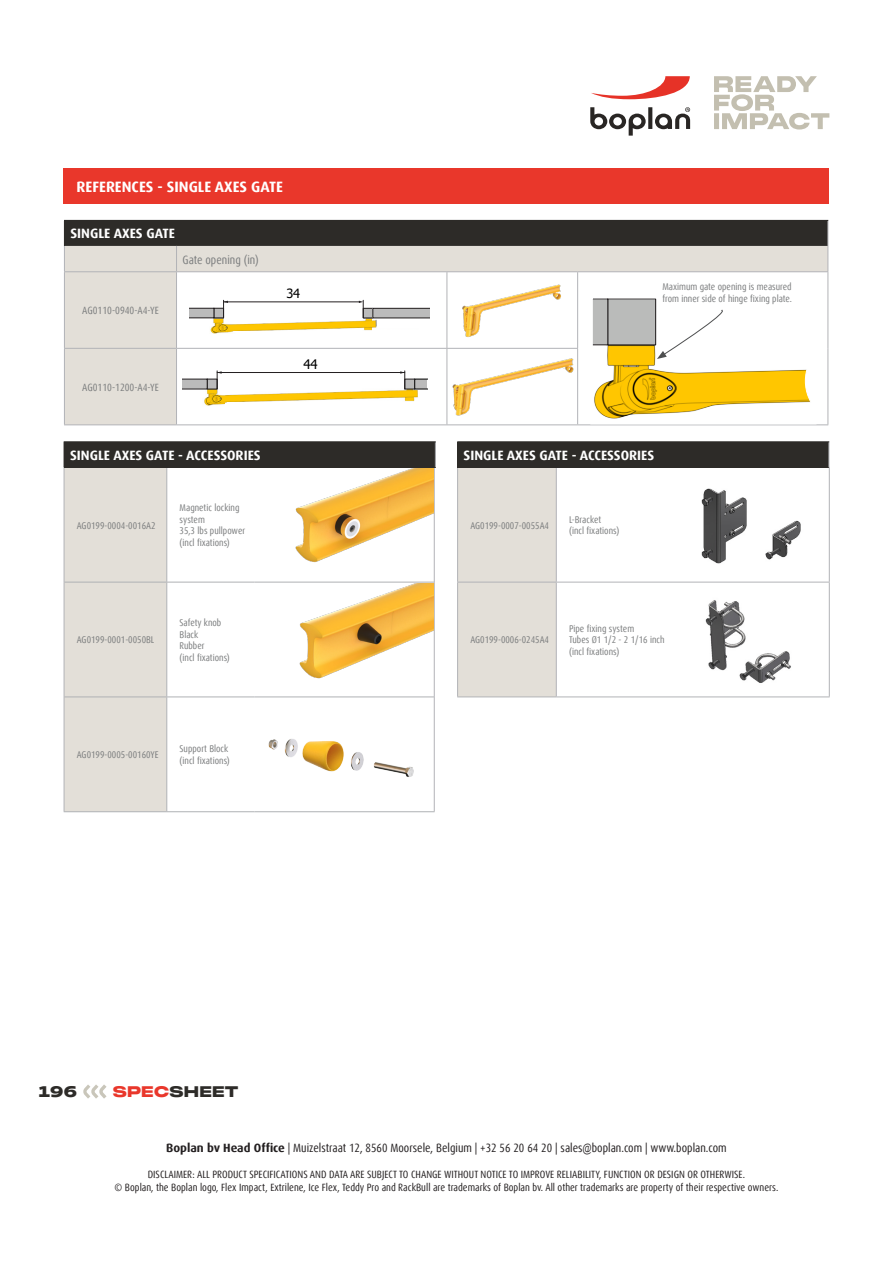
<style>
.page{position:relative;width:893px;height:1263px;background:#fff}
.page>*{position:absolute;margin:0;border:0;box-sizing:border-box;transform-origin:0 0}
.Table_Header{font:700 15px "Dax Offc";color:#fff}
.t1{font:900 15px "PP Monument Extended";letter-spacing:-.015em;color:#2d2b28}
.Table_Header-2{font:700 13.5px "Dax Offc";color:#fff}
.t2{font:13.2px "Tahoma";color:#000}
.t3{font:12.75px "Tahoma";color:#000}
.t4{font:condensed 12px "Dax Offc";color:#231f20}
.Normal_text{font:condensed 12px "Dax Offc";color:#7a7c7d}
.t5{font:condensed 10.5px/12.8px "Dax Offc";color:#231f20;text-align:center}
.Table_Cell_text{font:condensed 10.5px "Dax Offc";color:#7a7c7d}
.Table_Cell_text-2{font:condensed 9.75px/11.7px "Dax Offc";color:#7a7c7d}
.s1{color:#e9372b}
.s2{font-weight:700;font-stretch:normal}
</style>
<div class="page">
<svg style="left:591px;top:76px;width:99px;height:23px"></svg>
<svg style="left:590px;top:107px;width:100px;height:29px"></svg>
<svg style="left:714px;top:76px;width:115px;height:54px"></svg>
<svg style="left:83px;top:1084px;width:24px;height:15px"></svg>
<div style="left:64px;top:169px;width:765px;height:34px;background:#e9372b"></div>
<div style="left:64px;top:220px;width:764px;height:26px;background:#2d2b28"></div>
<svg style="left:65px;top:246px;width:762px;height:178px;fill:#e3dfd8"></svg>
<svg style="left:176px;top:246px;width:1px;height:25px"></svg>
<hr style="left:64px;top:271px;width:113px;height:1px;background:#b2b3b7">
<hr style="left:64px;top:272px;width:1px;height:76px;background:#b2b3b7">
<hr style="left:177px;top:271px;width:270px;height:1px;background:#b2b3b7">
<hr style="left:176px;top:272px;width:1px;height:76px;background:#b2b3b7">
<hr style="left:447px;top:271px;width:131px;height:1px;background:#b2b3b7">
<hr style="left:447px;top:272px;width:1px;height:76px;background:#b2b3b7">
<hr style="left:578px;top:271px;width:250px;height:1px;background:#b2b3b7">
<hr style="left:577px;top:272px;width:1px;height:76px;background:#b2b3b7">
<hr style="left:827px;top:272px;width:1px;height:76px;background:#b2b3b7">
<hr style="left:64px;top:348px;width:113px;height:1px;background:#b2b3b7">
<hr style="left:64px;top:349px;width:1px;height:75px;background:#b2b3b7">
<hr style="left:177px;top:348px;width:270px;height:1px;background:#b2b3b7">
<hr style="left:176px;top:349px;width:1px;height:75px;background:#b2b3b7">
<hr style="left:447px;top:348px;width:131px;height:1px;background:#b2b3b7">
<hr style="left:447px;top:349px;width:1px;height:75px;background:#b2b3b7">
<hr style="left:577px;top:349px;width:1px;height:75px;background:#b2b3b7">
<hr style="left:827px;top:348px;width:1px;height:76px;background:#b2b3b7">
<hr style="left:578px;top:424px;width:250px;height:1px;background:#b2b3b7">
<svg style="left:827px;top:221px;width:1px;height:50px"></svg>
<hr style="left:64px;top:424px;width:113px;height:1px;background:#b2b3b7">
<hr style="left:177px;top:424px;width:270px;height:1px;background:#b2b3b7">
<svg style="left:64px;top:246px;width:1px;height:25px"></svg>
<hr style="left:447px;top:424px;width:131px;height:1px;background:#b2b3b7">
<img style="left:190px;top:279px;width:240px;height:67px">
<div style="left:376px;top:318px;width:46px;height:11px;background:#fff"></div>
<div style="left:363px;top:308px;width:10px;height:10px;background:#bbb"></div>
<div style="left:363px;top:308px;width:10px;height:10px;border:1px solid #231f20"></div>
<svg style="left:373px;top:308px;width:57px;height:18px"></svg>
<div style="left:214px;top:308px;width:10px;height:10px;background:#bbb"></div>
<div style="left:214px;top:308px;width:10px;height:10px;border:1px solid #231f20"></div>
<svg style="left:190px;top:308px;width:24px;height:10px"></svg>
<svg style="left:279px;top:279px;width:2px;height:18px"></svg>
<hr style="left:227px;top:302px;width:133px;height:1px;background:#231f20">
<svg style="left:359px;top:300px;width:5px;height:18px"></svg>
<svg style="left:223px;top:300px;width:5px;height:18px"></svg>
<img style="left:594px;top:300px;width:218px;height:120px">
<div style="left:608px;top:299px;width:48px;height:46px;background:#babbba"></div>
<div style="left:608px;top:299px;width:48px;height:46px;border:1px solid #231f20"></div>
<svg style="left:594px;top:300px;width:14px;height:45px"></svg>
<svg style="left:805px;top:339px;width:7px;height:81px"></svg>
<svg style="left:657px;top:309px;width:76px;height:50px"></svg>
<img style="left:457px;top:279px;width:110px;height:62px">
<img style="left:447px;top:354px;width:130px;height:64px">
<img style="left:182px;top:351px;width:245px;height:62px">
<div style="left:405px;top:379px;width:10px;height:10px;background:#bbb"></div>
<div style="left:405px;top:379px;width:10px;height:10px;border:1px solid #231f20"></div>
<svg style="left:415px;top:379px;width:12px;height:10px"></svg>
<div style="left:207px;top:379px;width:10px;height:10px;background:#bbb"></div>
<div style="left:207px;top:379px;width:10px;height:10px;border:1px solid #231f20"></div>
<svg style="left:182px;top:379px;width:25px;height:10px"></svg>
<svg style="left:274px;top:351px;width:2px;height:21px"></svg>
<hr style="left:221px;top:372px;width:180px;height:1px;background:#231f20">
<svg style="left:400px;top:371px;width:5px;height:18px"></svg>
<svg style="left:217px;top:371px;width:5px;height:18px"></svg>
<svg style="left:557px;top:468px;width:272px;height:228px"></svg>
<hr style="left:556px;top:467px;width:274px;height:1px;background:#b2b3b7">
<hr style="left:556px;top:468px;width:1px;height:114px;background:#b2b3b7">
<hr style="left:556px;top:582px;width:274px;height:1px;background:#b2b3b7">
<hr style="left:556px;top:582px;width:1px;height:114px;background:#b2b3b7">
<hr style="left:556px;top:696px;width:274px;height:1px;background:#b2b3b7">
<hr style="left:829px;top:468px;width:1px;height:114px;background:#b2b3b7">
<hr style="left:829px;top:582px;width:1px;height:114px;background:#b2b3b7">
<svg style="left:167px;top:468px;width:267px;height:343px"></svg>
<hr style="left:167px;top:467px;width:88px;height:1px;background:#afb1b4">
<hr style="left:255px;top:467px;width:180px;height:1px;background:#afb1b4">
<hr style="left:167px;top:582px;width:88px;height:1px;background:#afb1b4">
<hr style="left:255px;top:582px;width:179px;height:1px;background:#afb1b4">
<hr style="left:167px;top:696px;width:88px;height:1px;background:#afb1b4">
<hr style="left:255px;top:696px;width:179px;height:1px;background:#afb1b4">
<hr style="left:167px;top:811px;width:88px;height:1px;background:#afb1b4">
<hr style="left:255px;top:811px;width:180px;height:1px;background:#afb1b4">
<hr style="left:434px;top:468px;width:1px;height:114px;background:#b2b3b7">
<hr style="left:434px;top:582px;width:1px;height:115px;background:#b2b3b7">
<hr style="left:434px;top:697px;width:1px;height:114px;background:#b2b3b7">
<img style="left:277px;top:469px;width:157px;height:113px">
<img style="left:255px;top:584px;width:179px;height:105px">
<img style="left:693px;top:597px;width:106px;height:92px">
<div style="left:64px;top:442px;width:371px;height:25px;background:#2d2b28"></div>
<div style="left:64px;top:467px;width:103px;height:345px;background:#e3dfd8"></div>
<svg style="left:435px;top:442px;width:1px;height:25px"></svg>
<hr style="left:64px;top:441px;width:372px;height:1px;background:#2d2b28">
<div style="left:458px;top:442px;width:371px;height:25px;background:#2d2b28"></div>
<svg style="left:457px;top:442px;width:99px;height:255px;background:#cecbc5"></svg>
<svg style="left:828px;top:442px;width:1px;height:25px"></svg>
<hr style="left:457px;top:441px;width:372px;height:1px;background:#2d2b28">
<img style="left:689px;top:473px;width:120px;height:105px">
<img style="left:254px;top:710px;width:176px;height:80px">
<p class="Table_Header" style="left:77px;top:177px;width:208px">REFERENCES - SINGLE AXES GATE</p>
<p class="Table_Header-2" style="left:70px;top:225px;width:106px">SINGLE AXES GATE</p>
<p class="Normal_text" style="left:183px;top:252px;width:78px">Gate opening (in)</p>
<p class="Table_Cell_text" style="left:82px;top:304px;width:78px">AG0110-0940-A4-YE</p>
<p class="Table_Cell_text" style="left:82px;top:380px;width:78px">AG0110-1200-A4-YE</p>
<p class="t3" style="left:286px;top:285px;width:15px">34</p>
<p class="Table_Cell_text-2" style="left:662px;top:281px;width:131px">Maximum gate opening is measured from inner side of hinge fixing plate.</p>
<p class="t2" style="left:303px;top:355px;width:16px">44</p>
<p class="Table_Header-2" style="left:70px;top:446px;width:192px">SINGLE AXES GATE - ACCESSORIES</p>
<p class="Table_Header-2" style="left:464px;top:446px;width:192px">SINGLE AXES GATE - ACCESSORIES</p>
<p class="Table_Cell_text-2" style="left:77px;top:519px;width:80px">AG0199-0004-0016A2</p>
<p class="Table_Cell_text-2" style="left:180px;top:502px;width:61px">Magnetic locking system</p>
<p class="Table_Cell_text-2" style="left:180px;top:525px;width:67px">35,3 lbs pullpower</p>
<p class="Table_Cell_text-2" style="left:180px;top:537px;width:52px">(incl fixations)</p>
<p class="Table_Cell_text-2" style="left:77px;top:634px;width:79px">AG0199-0001-0050BL</p>
<p class="Table_Cell_text-2" style="left:180px;top:617px;width:43px">Safety knob</p>
<p class="Table_Cell_text-2" style="left:180px;top:628px;width:20px">Black</p>
<p class="Table_Cell_text-2" style="left:180px;top:640px;width:27px">Rubber</p>
<p class="Table_Cell_text-2" style="left:180px;top:652px;width:52px">(incl fixations)</p>
<p class="Table_Cell_text-2" style="left:77px;top:749px;width:83px">AG0199-0005-00160YE</p>
<p class="Table_Cell_text-2" style="left:180px;top:743px;width:50px">Support Block</p>
<p class="Table_Cell_text-2" style="left:180px;top:755px;width:52px">(incl fixations)</p>
<h1 class="t1" style="left:39px;top:1081px;width:40px">196</h1>
<h1 class="t1" style="left:112px;top:1081px;width:128px"><span class="s1">SPEC</span>SHEET</h1>
<p class="Table_Cell_text-2" style="left:470px;top:519px;width:80px">AG0199-0007-0055A4</p>
<p class="Table_Cell_text-2" style="left:569px;top:513px;width:34px">L-Bracket</p>
<p class="Table_Cell_text-2" style="left:569px;top:525px;width:52px">(incl fixations)</p>
<p class="Table_Cell_text-2" style="left:470px;top:634px;width:80px">AG0199-0006-0245A4</p>
<p class="Table_Cell_text-2" style="left:569px;top:622px;width:67px">Pipe fixing system</p>
<p class="Table_Cell_text-2" style="left:569px;top:634px;width:97px">Tubes Ø1 1/2 - 2 1/16 inch</p>
<p class="Table_Cell_text-2" style="left:569px;top:646px;width:52px">(incl fixations)</p>
<p class="t4" style="left:166px;top:1140px;width:562px"><span class="s2">Boplan bv Head Office</span> | Muizelstraat 12, 8560 Moorsele, Belgium | +32 56 20 64 20 | sales@boplan.com | www.boplan.com</p>
<p class="t5" style="left:115px;top:1168px;width:665px">DISCLAIMER: ALL PRODUCT SPECIFICATIONS AND DATA ARE SUBJECT TO CHANGE WITHOUT NOTICE TO IMPROVE RELIABILITY, FUNCTION OR DESIGN OR OTHERWISE.<br>© Boplan, the Boplan logo, Flex Impact, Extrilene, Ice Flex, Teddy Pro and RackBull are trademarks of Boplan bv. All other trademarks are property of their respective owners.</p>
</div>
